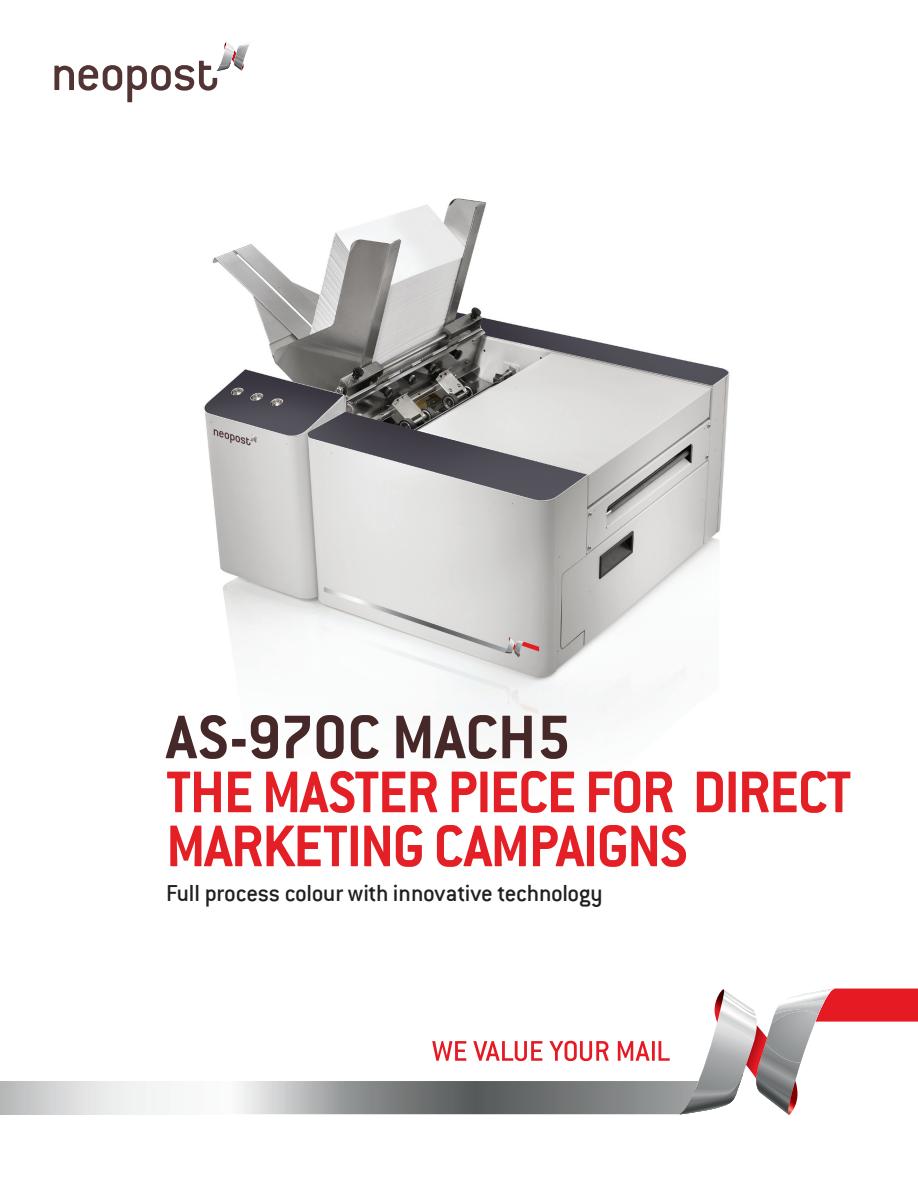
<style>
.page{position:relative;width:918px;height:1188px;background:#fff}
.page>*{position:absolute;margin:0;border:0;box-sizing:border-box;transform-origin:0 0}
.Machine_Number{font:700 67.5px "Conduit ITC";color:#472829}
.Machine_Number-2{font:700 64.5px/54px "Conduit ITC";letter-spacing:-.02em;color:#e41f25;scale:.96 1}
.Product_Tagline{font:500 25.5px "Conduit ITC";letter-spacing:-.01em;color:#231f20}
</style>
<div class="page">
<img style="left:203px;top:198px;width:527px;height:525px">
<div style="left:0;top:1081px;width:229px;height:33px;background:linear-gradient(to right,#c3c4c5,#fff)"></div>
<svg style="left:237px;top:988px;width:681px;height:127px"></svg>
<svg style="left:54px;top:42px;width:196px;height:61px"></svg>
<p class="Machine_Number" style="left:166px;top:698px;width:406px">AS-970C MACH5</p>
<p class="Machine_Number-2" style="left:166px;top:764px;width:715px">THE MASTER PIECE FOR DIRECT<br>MARKETING CAMPAIGNS</p>
<p class="Product_Tagline" style="left:166px;top:879px;width:438px">Full process colour with innovative technology</p>
</div>
